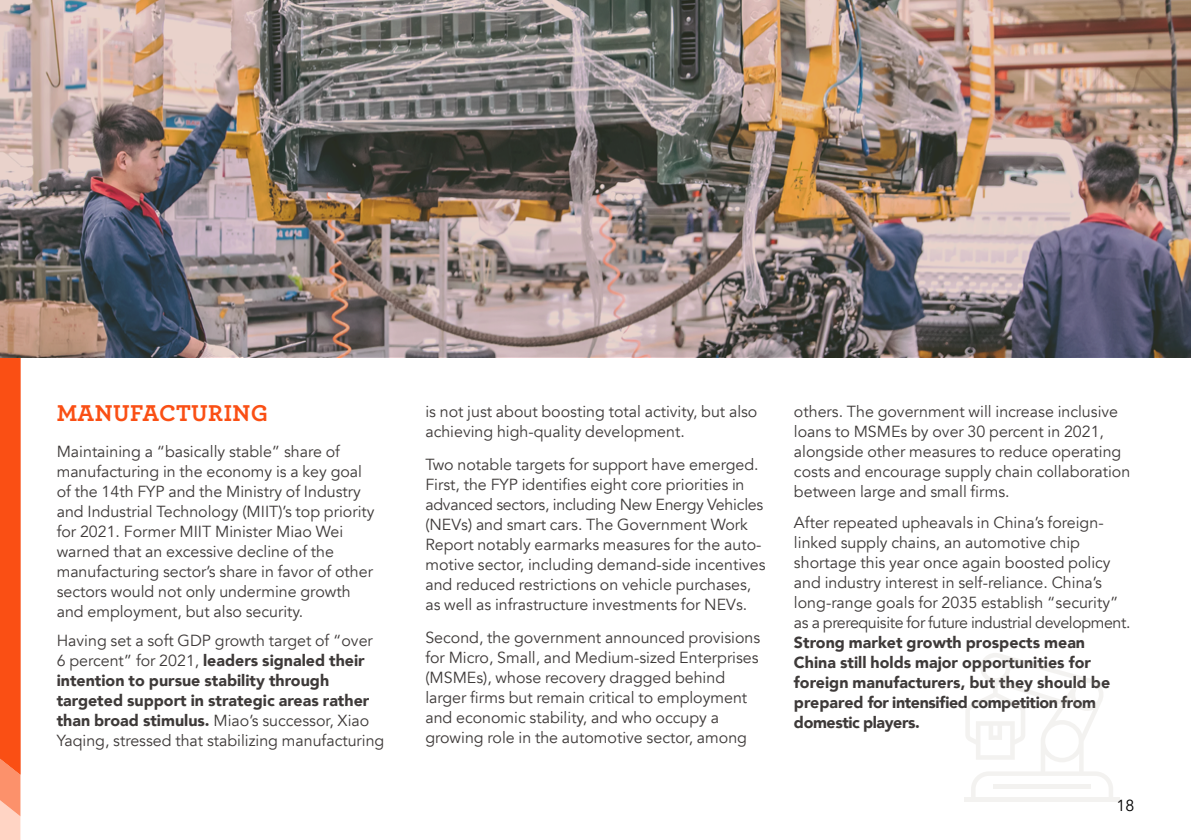
<style>
.page{position:relative;width:1191px;height:840px;background:#fff}
.page>*{position:absolute;margin:0;border:0;box-sizing:border-box;transform-origin:0 0}
.t1{font:700 24px "Archer";letter-spacing:.02em;color:#fa4f14}
.t2{font:16px/20px "Avenir";color:#3e3a39}
.t3{font:900 16px/20px "Avenir";color:#3e3a39}
.t4{font:16px "Avenir";color:#000}
.s1{font-weight:900}
</style>
<div class="page">
<svg style="left:0;top:357px;width:20px;height:482px;background:#fa5d27"></svg>
<hr style="left:964px;top:797px;width:156px;height:4px;background:#f3f2f0">
<svg style="left:966px;top:653px;width:147px;height:144px"></svg>
<img style="left:0;top:0;width:1191px;height:357px">
<h1 class="t1" style="left:57px;top:394px;width:213px">MANUFACTURING</h1>
<p class="t2" style="left:57px;top:441px;width:319px">Maintaining a “basically stable” share of manufacturing in the economy is a key goal of the 14th FYP and the Ministry of Industry and Industrial Technology (MIIT)’s top priority for 2021. Former MIIT Minister Miao Wei warned that an excessive decline of the manufacturing sector’s share in favor of other sectors would not only undermine growth and employment, but also security.</p>
<p class="t2" style="left:57px;top:630px;width:329px">Having set a soft GDP growth target of “over 6 percent” for 2021, <span class="s1">leaders signaled their intention to pursue stability through targeted support in strategic areas rather than broad stimulus.</span> Miao’s successor, Xiao Yaqing, stressed that stabilizing manufacturing</p>
<p class="t2" style="left:425px;top:401px;width:333px">is not just about boosting total activity, but also achieving high-quality development.</p>
<p class="t2" style="left:425px;top:454px;width:342px">Two notable targets for support have emerged.<br>First, the FYP identifies eight core priorities in advanced sectors, including New Energy Vehicles (NEVs) and smart cars. The Government Work Report notably earmarks measures for the auto&shy;motive sector, including demand-side incentives and reduced restrictions on vehicle purchases, as well as infrastructure investments for NEVs.</p>
<p class="t2" style="left:425px;top:627px;width:336px">Second, the government announced provisions for Micro, Small, and Medium-sized Enterprises (MSMEs), whose recovery dragged behind larger firms but remain critical to employment and economic stability, and who occupy a growing role in the automotive sector, among</p>
<p class="t2" style="left:794px;top:401px;width:338px">others. The government will increase inclusive loans to MSMEs by over 30 percent in 2021, alongside other measures to reduce operating costs and encourage supply chain collaboration between large and small firms.</p>
<p class="t2" style="left:794px;top:512px;width:338px">After repeated upheavals in China’s foreign&shy;linked supply chains, an automotive chip shortage this year once again boosted policy and industry interest in self-reliance. China’s long-range goals for 2035 establish “security” as a prerequisite for future industrial development.</p>
<p class="t3" style="left:794px;top:632px;width:318px">Strong market growth prospects mean China still holds major opportunities for foreign manufacturers, but they should be prepared for intensified competition from domestic players.</p>
<p class="t4" style="left:1116px;top:795px;width:19px">18</p>
</div>
